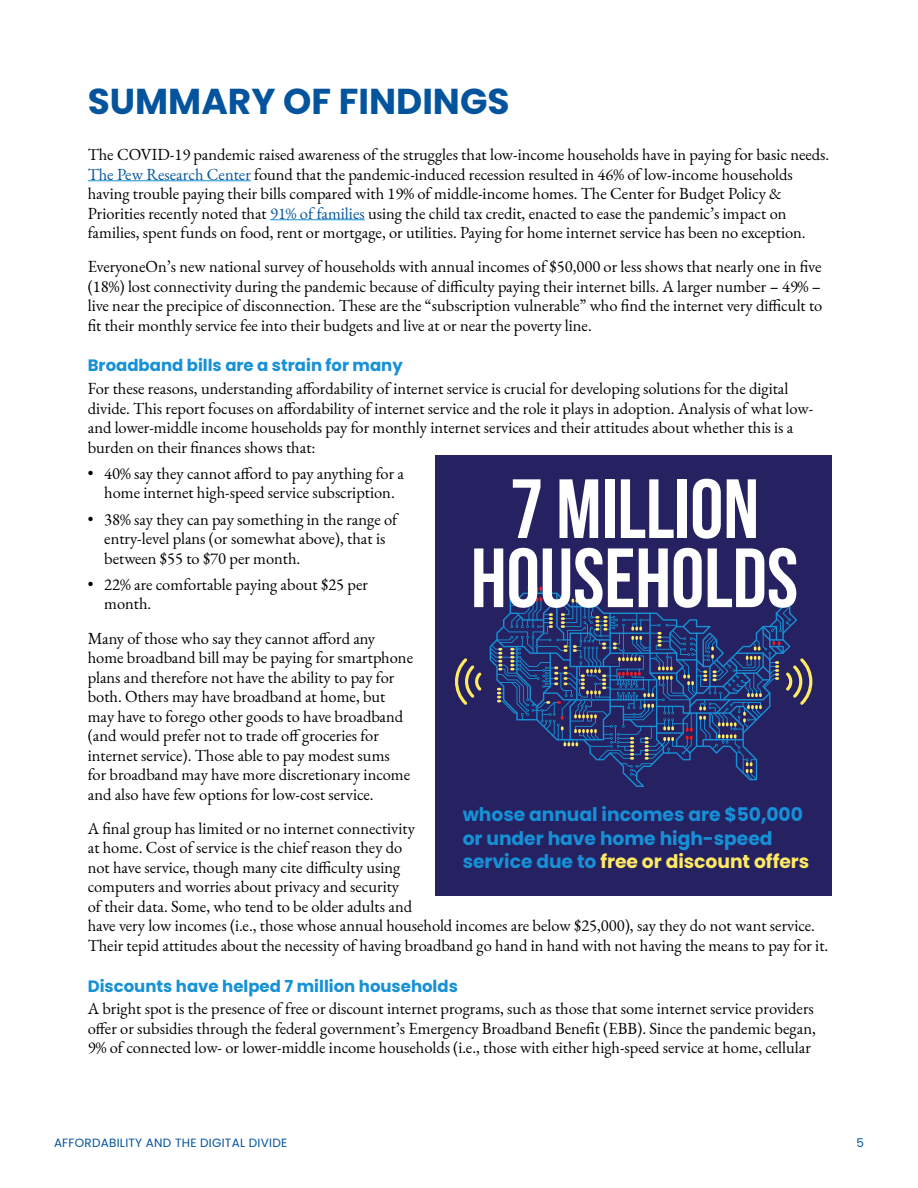
<style>
.page{position:relative;width:918px;height:1188px;background:#fff}
.page>*{position:absolute;margin:0;border:0;box-sizing:border-box;transform-origin:0 0}
.t1{font:700 83.85px/69.2px "Bebas Neue";color:#fff;text-align:center}
.t2{font:700 36px "Poppins";color:#04549d}
.t3{font:700 18.75px/23.5px "Poppins";letter-spacing:-.005em;color:#1690d6}
.t4{font:16.5px/19.5px "EB Garamond";color:#000}
.t5{font:700 16.5px "Poppins";color:#1691d7}
.t6{font:12px "Poppins";letter-spacing:.02em;color:#04549d}
.s1{color:#04549d}
.s2{color:#ffea64}
</style>
<div class="page">
<hr style="left:88px;top:180px;width:163px;height:1px;background:#1691d7">
<hr style="left:270px;top:219px;width:95px;height:1px;background:#1691d7">
<div style="left:436px;top:456px;width:396px;height:440px;background:#262262"></div>
<svg style="left:490px;top:587px;width:322px;height:193px"></svg>
<svg style="left:455px;top:658px;width:26px;height:47px"></svg>
<h2 class="t2" style="left:88px;top:80px;width:423px">SUMMARY OF FINDINGS</h2>
<p class="t4" style="left:88px;top:145px;width:743px">The COVID-19 pandemic raised awareness of the struggles that low-income households have in paying for basic needs.<br><span class="s1">The Pew Research Center</span> found that the pandemic-induced recession resulted in 46% of low-income households having trouble paying their bills compared with 19% of middle-income homes. The Center for Budget Policy &amp; Priorities recently noted that <span class="s1">91% of families</span> using the child tax credit, enacted to ease the pandemic’s impact on families, spent funds on food, rent or mortgage, or utilities. Paying for home internet service has been no exception.</p>
<p class="t4" style="left:88px;top:257px;width:736px;text-align:justify">EveryoneOn’s new national survey of households with annual incomes of $50,000 or less shows that nearly one in five (18%) lost connectivity during the pandemic because of difficulty paying their internet bills. A larger number – 49% – live near the precipice of disconnection. These are the “subscription vulnerable” who find the internet very difficult to fit their monthly service fee into their budgets and live at or near the poverty line.</p>
<p class="t5" style="left:88px;top:356px;width:317px">Broadband bills are a strain for many</p>
<p class="t4" style="left:88px;top:379px;width:727px">For these reasons, understanding affordability of internet service is crucial for developing solutions for the digital divide. This report focuses on affordability of internet service and the role it plays in adoption. Analysis of what low&shy;and lower-middle income households pay for monthly internet services and their attitudes about whether this is a burden on their finances shows that:</p>
<p class="t4" style="left:88px;top:464px;width:318px;text-align:center">• 40% say they cannot afford to pay anything for a home internet high-speed service subscription.</p>
<p class="t4" style="left:104px;top:510px;width:295px;text-indent:-16px">• 38% say they can pay something in the range of entry-level plans (or somewhat above), that is between $55 to $70 per month.</p>
<p class="t4" style="left:104px;top:575px;width:265px;text-indent:-16px">• 22% are comfortable paying about $25 per month.</p>
<p class="t4" style="left:88px;top:628px;width:327px">Many of those who say they cannot afford any home broadband bill may be paying for smartphone plans and therefore not have the ability to pay for both. Others may have broadband at home, but may have to forego other goods to have broadband (and would prefer not to trade off groceries for internet service). Those able to pay modest sums<br>for broadband may have more discretionary income and also have few options for low-cost service.</p>
<p class="t4" style="left:88px;top:818px;width:742px">A final group has limited or no internet connectivity<br>at home. Cost of service is the chief reason they do<br>not have service, though many cite difficulty using<br>computers and worries about privacy and security<br>of their data. Some, who tend to be older adults and<br>have very low incomes (i.e., those whose annual household incomes are below $25,000), say they do not want service.<br>Their tepid attitudes about the necessity of having broadband go hand in hand with not having the means to pay for it.</p>
<p class="t5" style="left:88px;top:976px;width:372px">Discounts have helped 7 million households</p>
<p class="t4" style="left:88px;top:999px;width:730px">A bright spot is the presence of free or discount internet programs, such as those that some internet service providers offer or subsidies through the federal government’s Emergency Broadband Benefit (EBB). Since the pandemic began,<br>9% of connected low- or lower-middle income households (i.e., those with either high-speed service at home, cellular</p>
<h1 class="t1" style="left:471px;top:473px;width:329px">7 MILLION<br>HOUSEHOLDS</h1>
<p class="t3" style="left:463px;top:803px;width:348px">whose annual incomes are $50,000 or under have home high-speed service due to <span class="s2">free or discount offers</span></p>
<p class="t6" style="left:54px;top:1136px;width:235px">AFFORDABILITY AND THE DIGITAL DIVIDE</p>
<p class="t6" style="left:856px;top:1136px;width:9px">5</p>
</div>
